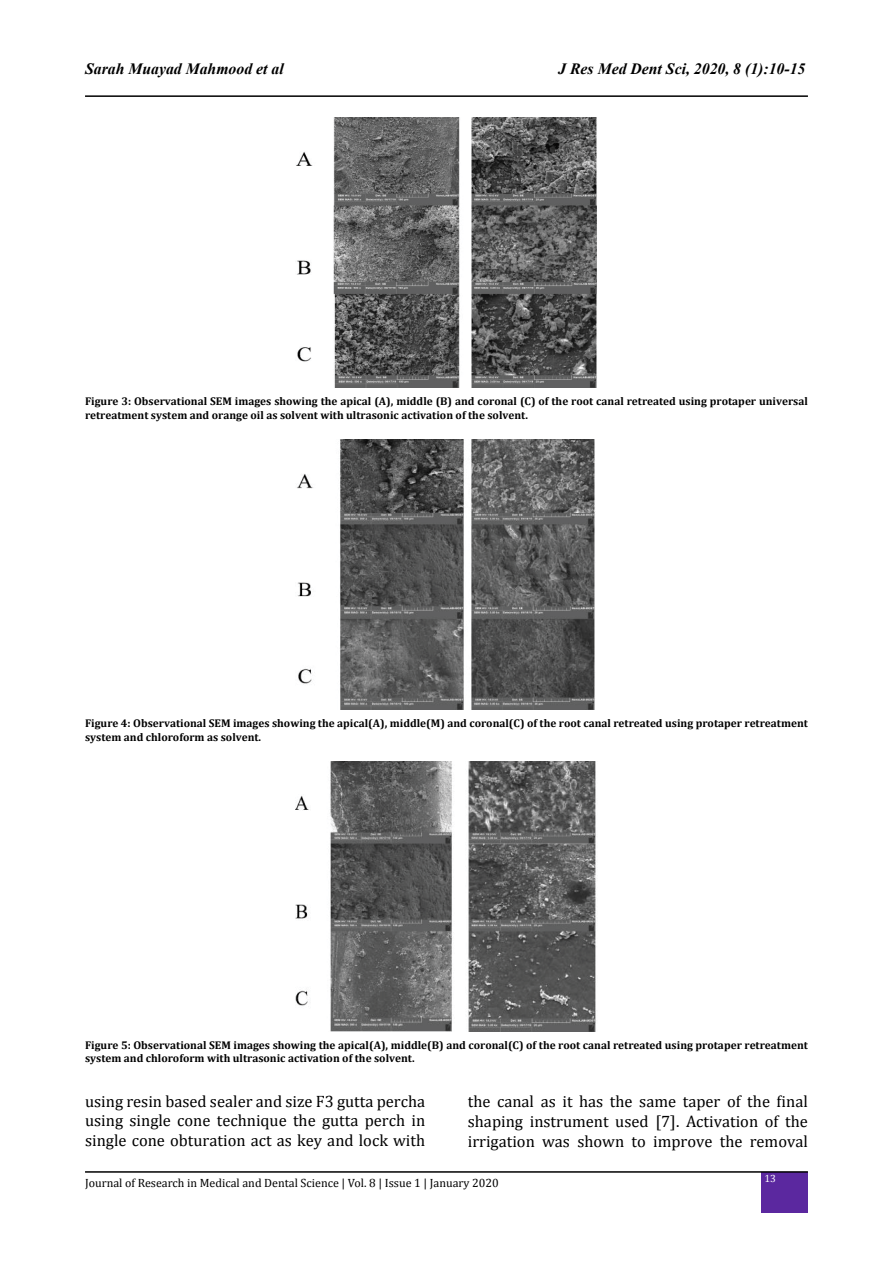
<style>
.page{position:relative;width:893px;height:1263px;background:#fff}
.page>*{position:absolute;margin:0;border:0;box-sizing:border-box;transform-origin:0 0}
.t1{font:16.5px/19.8px "Cambria";color:#000;text-align:justify}
.t2{font:italic 700 15.75px "Times New Roman";color:#000}
.t3{font:12px "Cambria";color:#000}
.t4{font:700 11.25px/13.5px "Cambria";color:#000}
.t5{font:10.5px "Cambria";color:#fff}
</style>
<div class="page">
<hr style="left:85px;top:95px;width:723px;height:2px;background:#000">
<div style="left:762px;top:1172px;width:46px;height:41px;background:#5b289f"></div>
<hr style="left:85px;top:1171px;width:723px;height:2px;background:#000">
<img style="left:296px;top:118px;width:301px;height:270px">
<img style="left:297px;top:440px;width:298px;height:270px">
<img style="left:295px;top:762px;width:301px;height:270px">
<h2 class="t2" style="left:85px;top:58px;width:200px">Sarah Muayad Mahmood et al</h2>
<h2 class="t2" style="left:558px;top:58px;width:249px">J Res Med Dent Sci, 2020, 8 (1):10-15</h2>
<p class="t4" style="left:85px;top:394px;width:724px">Figure 3: Observational SEM images showing the apical (A), middle (B) and coronal (C) of the root canal retreated using protaper universal retreatment system and orange oil as solvent with ultrasonic activation of the solvent.</p>
<p class="t4" style="left:85px;top:716px;width:724px">Figure 4: Observational SEM images showing the apical(A), middle(M) and coronal(C) of the root canal retreated using protaper retreatment system and chloroform as solvent.</p>
<p class="t4" style="left:85px;top:1038px;width:724px">Figure 5: Observational SEM images showing the apical(A), middle(B) and coronal(C) of the root canal retreated using protaper retreatment system and chloroform with ultrasonic activation of the solvent.</p>
<h1 class="t1" style="left:85px;top:1091px;width:342px">using resin based sealer and size F3 gutta percha using single cone technique the gutta perch in single cone obturation act as key and lock with</h1>
<h1 class="t1" style="left:468px;top:1091px;width:342px;line-height:20.2px">the canal as it has the same taper of the final shaping instrument used [7]. Activation of the irrigation was shown to improve the removal</h1>
<p class="t3" style="left:85px;top:1176px;width:415px">Journal of Research in Medical and Dental Science | Vol. 8 | Issue 1 | January 2020</p>
<p class="t5" style="left:764px;top:1172px;width:13px">13</p>
</div>
